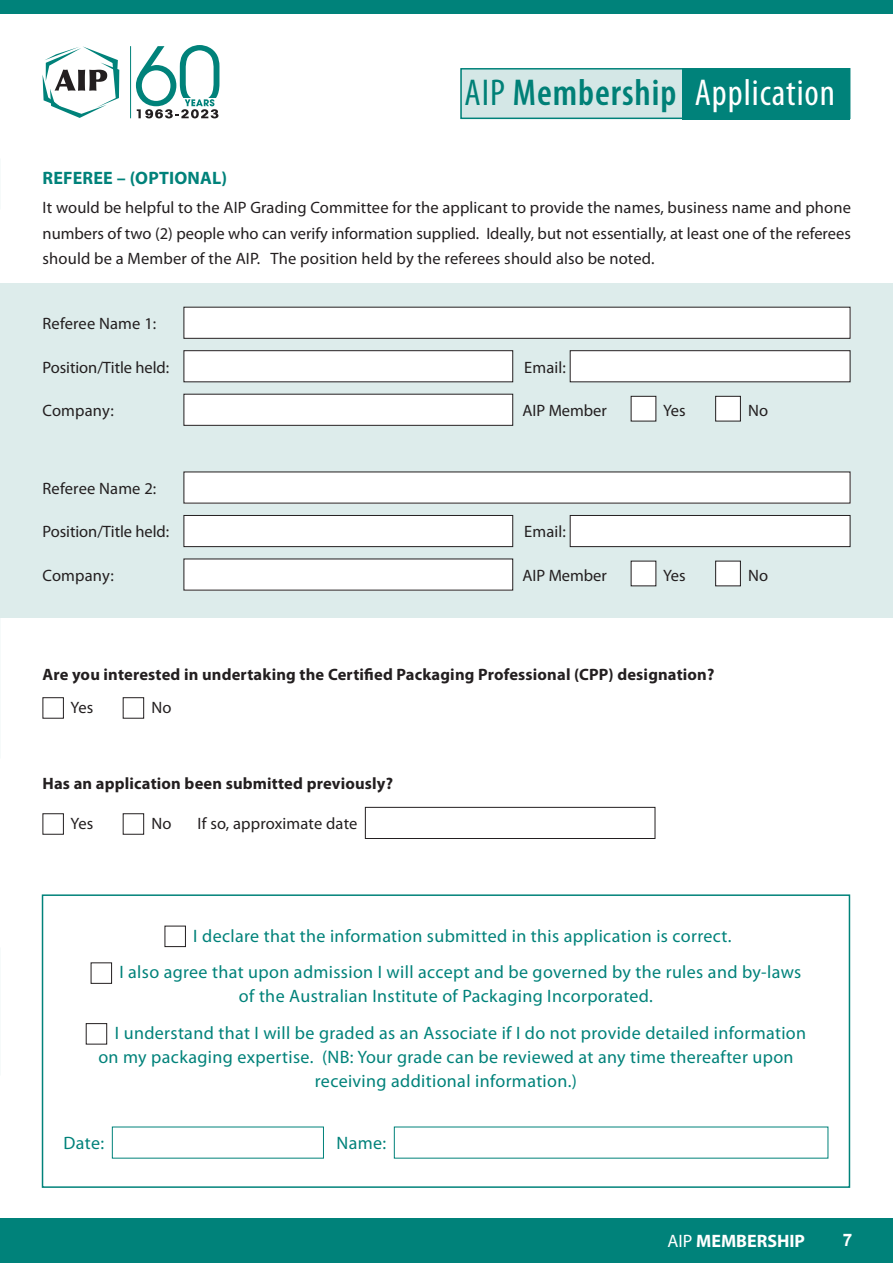
<style>
.page{position:relative;width:893px;height:1263px;background:#fff}
.page>*{position:absolute;margin:0;border:0;box-sizing:border-box;transform-origin:0 0}
.t1{font:condensed 37.5px "Myriad Pro";letter-spacing:.025em;color:#fff}
.t2{font:18px/36.8px "Myriad Pro";letter-spacing:.02em;color:#00827a;text-align:center}
.t3{font:700 18px "Myriad Pro";letter-spacing:.01em;color:#00827a}
.t4{font:700 18px "Myriad Pro";color:#fff}
.t5{font:700 17.25px "Arial";color:#fff}
.t6{font:16.5px/25.5px "Myriad Pro";letter-spacing:.01em;color:#231f20;text-align:justify}
.t7{font:700 16.5px "Myriad Pro";letter-spacing:.01em;color:#231f20}
.s1{color:#008077}
.s2{font-weight:600;color:#008077}
.s3{font-weight:400}
</style>
<div class="page">
<div style="left:0;top:1219px;width:893px;height:44px;background:#00827a"></div>
<div style="left:0;top:0;width:893px;height:14px;background:#00827a"></div>
<div style="left:0;top:283px;width:893px;height:335px;background:#ddeceb"></div>
<div style="left:184px;top:307px;width:666px;height:31px;background:#fff"></div>
<div style="left:184px;top:307px;width:666px;height:32px;border:1px solid #231f20"></div>
<div style="left:184px;top:351px;width:329px;height:31px;background:#fff"></div>
<div style="left:184px;top:350px;width:329px;height:32px;border:1px solid #231f20"></div>
<div style="left:570px;top:351px;width:280px;height:31px;background:#fff"></div>
<div style="left:570px;top:350px;width:280px;height:32px;border:1px solid #231f20"></div>
<div style="left:184px;top:394px;width:329px;height:31px;background:#fff"></div>
<div style="left:184px;top:394px;width:329px;height:32px;border:1px solid #231f20"></div>
<div style="left:631px;top:396px;width:25px;height:25px;background:#fff"></div>
<div style="left:716px;top:396px;width:24px;height:25px;background:#fff"></div>
<div style="left:715px;top:396px;width:26px;height:25px;border:1px solid #231f20"></div>
<div style="left:184px;top:472px;width:666px;height:31px;background:#fff"></div>
<div style="left:184px;top:515px;width:329px;height:32px;background:#fff"></div>
<div style="left:184px;top:515px;width:329px;height:32px;border:1px solid #231f20"></div>
<div style="left:570px;top:515px;width:280px;height:32px;background:#fff"></div>
<div style="left:570px;top:515px;width:280px;height:32px;border:1px solid #231f20"></div>
<div style="left:184px;top:559px;width:329px;height:31px;background:#fff"></div>
<div style="left:631px;top:561px;width:25px;height:25px;background:#fff"></div>
<div style="left:716px;top:561px;width:24px;height:25px;background:#fff"></div>
<div style="left:715px;top:561px;width:26px;height:25px;border:1px solid #231f20"></div>
<div style="left:43px;top:697px;width:21px;height:21px;border:1px solid #231f20"></div>
<div style="left:123px;top:697px;width:21px;height:21px;border:1px solid #231f20"></div>
<div style="left:43px;top:813px;width:21px;height:22px;border:1px solid #231f20"></div>
<div style="left:123px;top:813px;width:21px;height:22px;border:1px solid #231f20"></div>
<div style="left:365px;top:807px;width:290px;height:32px;border:1px solid #231f20"></div>
<div style="left:165px;top:926px;width:21px;height:21px;border:1px solid #231f20"></div>
<div style="left:91px;top:962px;width:21px;height:22px;border:1px solid #231f20"></div>
<div style="left:86px;top:1023px;width:21px;height:21px;border:1px solid #231f20"></div>
<div style="left:42px;top:894px;width:808px;height:294px;border:2px solid #00827a"></div>
<div style="left:460px;top:69px;width:262px;height:49px;background:#d4e7e6"></div>
<div style="left:682px;top:68px;width:168px;height:51px;background:#00827a"></div>
<div style="left:460px;top:68px;width:390px;height:51px;border:2px solid #00827a"></div>
<hr style="left:130px;top:46px;width:1px;height:72px;background:#00827a">
<svg style="left:43px;top:46px;width:76px;height:72px"></svg>
<svg style="left:136px;top:45px;width:83px;height:73px"></svg>
<h1 class="t1" style="left:465px;top:73px;width:372px"><span class="s1">AIP</span> <span class="s2">Membership</span> Application</h1>
<p class="t3" style="left:43px;top:167px;width:186px">REFEREE – (OPTIONAL)</p>
<p class="t6" style="left:43px;top:195px;width:810px">It would be helpful to the AIP Grading Committee for the applicant to provide the names, business name and phone numbers of two (2) people who can verify information supplied. Ideally, but not essentially, at least one of the referees should be a Member of the AIP. The position held by the referees should also be noted.</p>
<p class="t6" style="left:43px;top:311px;width:115px">Referee Name 1:</p>
<p class="t6" style="left:43px;top:355px;width:128px">Position/Title held:</p>
<p class="t6" style="left:524px;top:355px;width:43px">Email:</p>
<p class="t6" style="left:43px;top:398px;width:73px">Company:</p>
<p class="t6" style="left:523px;top:398px;width:86px">AIP Member</p>
<p class="t6" style="left:663px;top:398px;width:24px">Yes</p>
<p class="t6" style="left:748px;top:398px;width:22px">No</p>
<p class="t6" style="left:43px;top:476px;width:115px">Referee Name 2:</p>
<p class="t6" style="left:43px;top:519px;width:128px">Position/Title held:</p>
<p class="t6" style="left:524px;top:519px;width:43px">Email:</p>
<p class="t6" style="left:43px;top:563px;width:73px">Company:</p>
<p class="t6" style="left:523px;top:563px;width:86px">AIP Member</p>
<p class="t6" style="left:663px;top:563px;width:24px">Yes</p>
<p class="t6" style="left:748px;top:563px;width:22px">No</p>
<p class="t7" style="left:43px;top:665px;width:673px">Are you interested in undertaking the Certified Packaging Professional (CPP) designation?</p>
<p class="t6" style="left:71px;top:695px;width:24px">Yes</p>
<p class="t6" style="left:152px;top:695px;width:22px">No</p>
<p class="t7" style="left:43px;top:774px;width:352px">Has an application been submitted previously?</p>
<p class="t6" style="left:71px;top:811px;width:24px">Yes</p>
<p class="t6" style="left:152px;top:811px;width:22px">No</p>
<p class="t6" style="left:197px;top:811px;width:162px">If so, approximate date</p>
<p class="t2" style="left:119px;top:917px;width:683px">I declare that the information submitted in this application is correct.<br>I also agree that upon admission I will accept and be governed by the rules and by-laws</p>
<p class="t2" style="left:115px;top:978px;width:693px;text-align:left;text-indent:124px">of the Australian Institute of Packaging Incorporated.<br>I understand that I will be graded as an Associate if I do not provide detailed information</p>
<p class="t2" style="left:98px;top:1045px;width:697px;line-height:24px">on my packaging expertise. (NB: Your grade can be reviewed at any time thereafter upon receiving additional information.)</p>
<p class="t2" style="left:64px;top:1125px;width:42px">Date:</p>
<p class="t2" style="left:337px;top:1125px;width:51px">Name:</p>
<p class="t4" style="left:668px;top:1230px;width:139px"><span class="s3">AIP</span> MEMBERSHIP</p>
<p class="t5" style="left:843px;top:1227px;width:11px">7</p>
</div>
